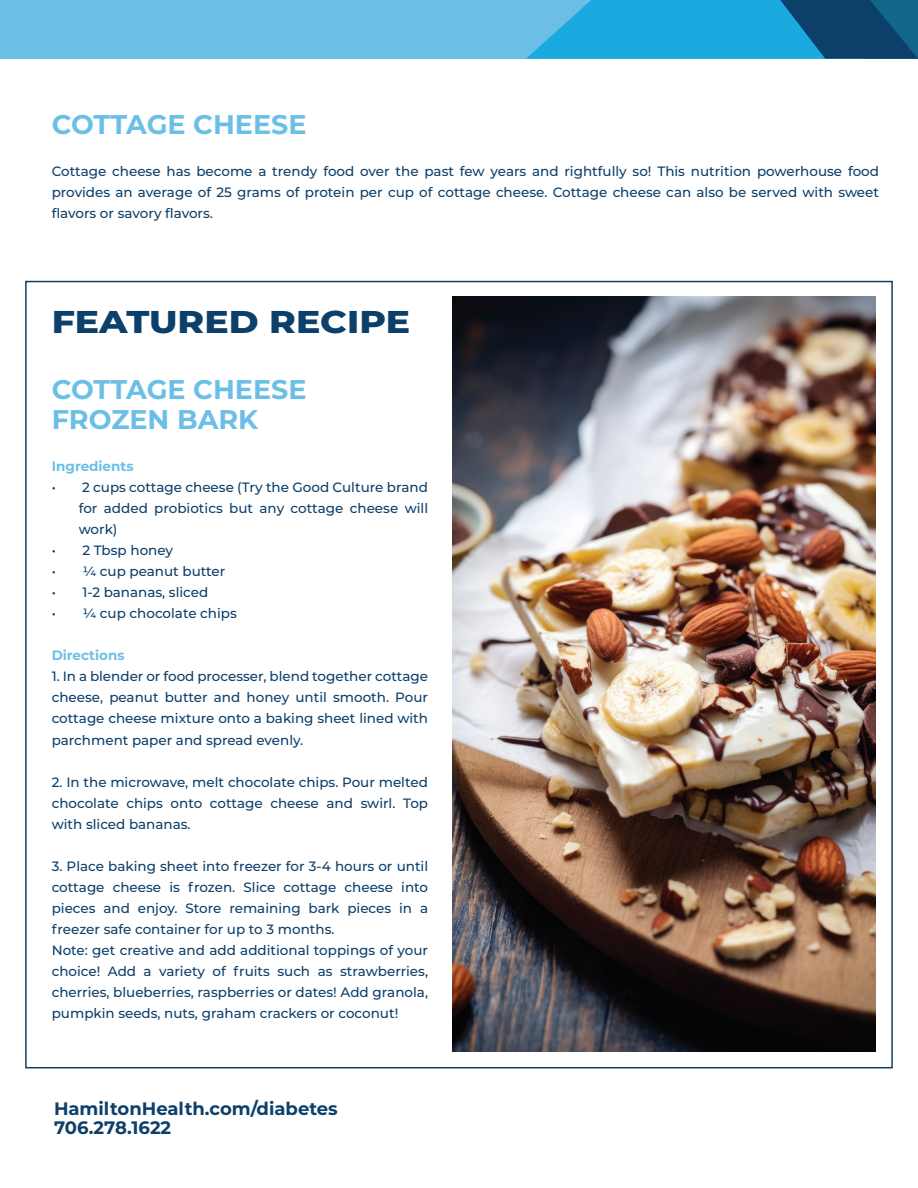
<style>
.page{position:relative;width:918px;height:1188px;background:#fff}
.page>*{position:absolute;margin:0;border:0;box-sizing:border-box;transform-origin:0 0}
.t1{font:800 31.5px "Montserrat";color:#0c3f6a;scale:1.15 1}
.t2{font:700 27px/30px "Montserrat";color:#6bbfe6}
.t3{font:700 18px/19.5px "Montserrat";color:#0c3f6a}
.t4{font:500 13.5px/21px "Montserrat";color:#0c3f6a;text-align:justify}
.t5{font:700 13.5px "Montserrat";color:#6bbfe6}
</style>
<div class="page">
<div style="left:0;top:0;width:912px;height:59px;background:#6bbfe6"></div>
<svg style="left:526px;top:0;width:392px;height:59px;background:#1d8ebf"></svg>
<img style="left:453px;top:297px;width:423px;height:755px">
<h2 class="t2" style="left:52px;top:108px;width:256px">COTTAGE CHEESE</h2>
<p class="t4" style="left:52px;top:160px;width:829px">Cottage cheese has become a trendy food over the past few years and rightfully so! This nutrition powerhouse food provides an average of 25 grams of protein per cup of cottage cheese. Cottage cheese can also be served with sweet flavors or savory flavors.</p>
<h1 class="t1" style="left:52px;top:299px;width:313px">FEATURED RECIPE</h1>
<h2 class="t2" style="left:52px;top:374px;width:256px">COTTAGE CHEESE<br>FROZEN BARK</h2>
<p class="t5" style="left:52px;top:457px;width:83px">Ingredients</p>
<p class="t4" style="left:79px;top:477px;width:351px;text-indent:-27px">• 2 cups cottage cheese (Try the Good Culture brand for added probiotics but any cottage cheese will work)</p>
<p class="t4" style="left:52px;top:540px;width:123px">• 2 Tbsp honey</p>
<p class="t4" style="left:52px;top:561px;width:175px">• ¼ cup peanut butter</p>
<p class="t4" style="left:52px;top:582px;width:158px">• 1-2 bananas, sliced</p>
<p class="t4" style="left:52px;top:603px;width:187px">• ¼ cup chocolate chips</p>
<p class="t5" style="left:52px;top:646px;width:74px">Directions</p>
<p class="t4" style="left:52px;top:666px;width:378px">1. In a blender or food processer, blend together cottage cheese, peanut butter and honey until smooth. Pour cottage cheese mixture onto a baking sheet lined with parchment paper and spread evenly.</p>
<p class="t4" style="left:52px;top:771px;width:378px">2. In the microwave, melt chocolate chips. Pour melted chocolate chips onto cottage cheese and swirl. Top with sliced bananas.</p>
<p class="t4" style="left:52px;top:855px;width:378px;text-align:left">3. Place baking sheet into freezer for 3-4 hours or until cottage cheese is frozen. Slice cottage cheese into pieces and enjoy. Store remaining bark pieces in a freezer safe container for up to 3 months.<br>Note: get creative and add additional toppings of your choice! Add a variety of fruits such as strawberries, cherries, blueberries, raspberries or dates! Add granola, pumpkin seeds, nuts, graham crackers or coconut!</p>
<h3 class="t3" style="left:54px;top:1098px;width:285px">HamiltonHealth.com/diabetes<br>706.278.1622</h3>
</div>
